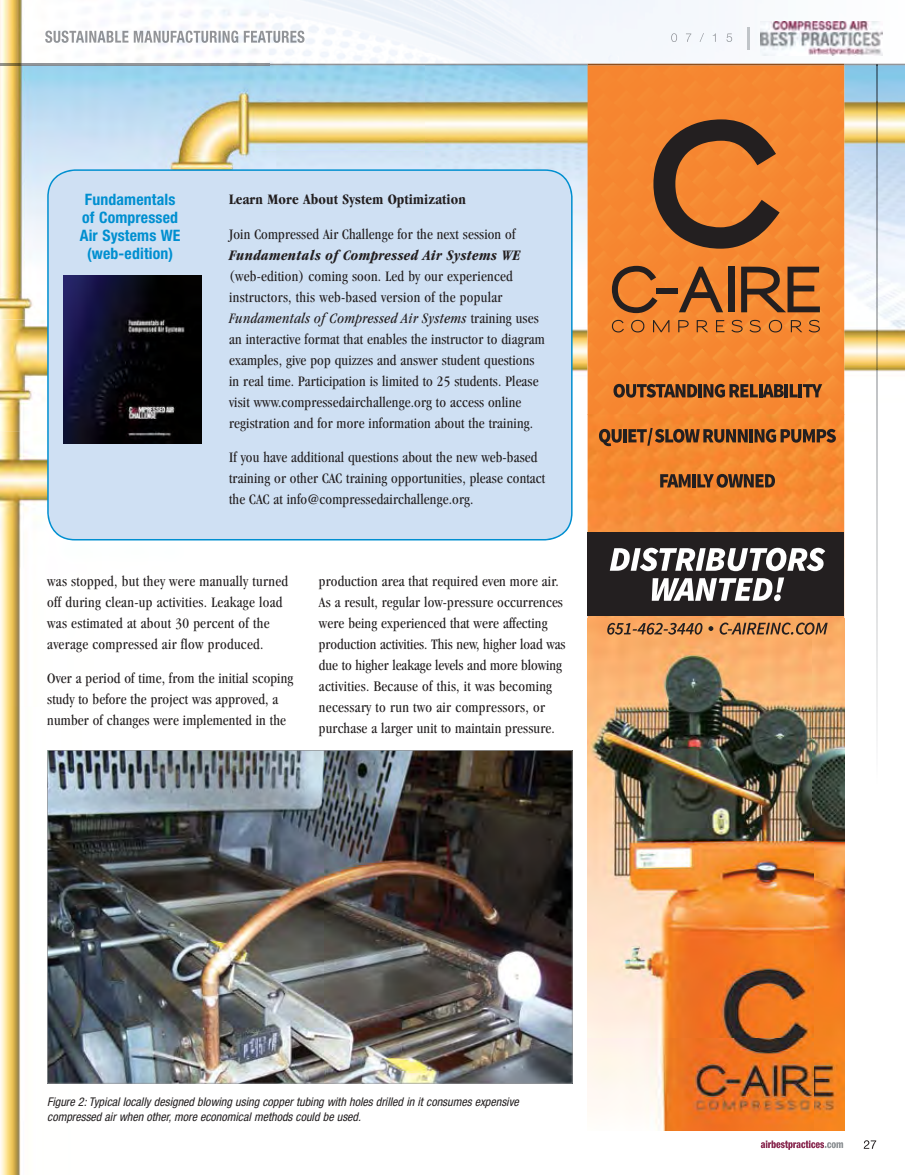
<style>
.page{position:relative;width:905px;height:1175px;background:#fff}
.page>*{position:absolute;margin:0;border:0;box-sizing:border-box;transform-origin:0 0}
.t1{font:700 condensed 15.75px/18px "Helvetica Neue";letter-spacing:.01em;color:#008fd0;text-align:center}
.t2{font:condensed 15px/21px "Garamond";letter-spacing:.01em;color:#231f20}
.t3{font:italic 700 condensed 15px "Garamond";letter-spacing:.02em;color:#231f20}
.t4{font:700 condensed 15px "Garamond";letter-spacing:.01em;color:#231f20}
.t5{font:italic condensed 12px/15px "Helvetica Neue";color:#231f20}
.s1{font-style:italic}
</style>
<div class="page">
<img style="left:0;top:431px;width:878px;height:743px">
<img style="left:0;top:0;width:904px;height:64px">
<img style="left:0;top:319px;width:587px;height:112px">
<img style="left:844px;top:319px;width:60px;height:112px">
<img style="left:0;top:66px;width:587px;height:253px">
<img style="left:844px;top:66px;width:60px;height:253px">
<div style="left:47px;top:169px;width:525px;height:371px;background:#cfe0f3"></div>
<img style="left:64px;top:276px;width:137px;height:167px">
<img style="left:587px;top:66px;width:257px;height:552px">
<svg style="left:653px;top:119px;width:126px;height:130px"></svg>
<svg style="left:612px;top:266px;width:45px;height:47px"></svg>
<div style="left:657px;top:288px;width:21px;height:5px;background:#231f20"></div>
<svg style="left:678px;top:267px;width:45px;height:45px"></svg>
<div style="left:728px;top:267px;width:6px;height:45px;background:#231f20"></div>
<svg style="left:741px;top:267px;width:78px;height:45px"></svg>
<svg style="left:612px;top:320px;width:12px;height:12px"></svg>
<svg style="left:631px;top:320px;width:13px;height:12px"></svg>
<svg style="left:653px;top:320px;width:16px;height:12px"></svg>
<svg style="left:678px;top:320px;width:10px;height:12px"></svg>
<svg style="left:696px;top:320px;width:12px;height:12px"></svg>
<svg style="left:716px;top:320px;width:8px;height:12px"></svg>
<svg style="left:731px;top:320px;width:11px;height:12px"></svg>
<svg style="left:749px;top:320px;width:11px;height:12px"></svg>
<svg style="left:768px;top:320px;width:14px;height:12px"></svg>
<svg style="left:790px;top:320px;width:12px;height:12px"></svg>
<svg style="left:808px;top:320px;width:11px;height:12px"></svg>
<svg style="left:613px;top:384px;width:170px;height:13px"></svg>
<hr style="left:784px;top:384px;width:4px;height:13px;background:#231f20">
<svg style="left:789px;top:384px;width:33px;height:13px"></svg>
<svg style="left:599px;top:428px;width:236px;height:18px"></svg>
<svg style="left:660px;top:474px;width:115px;height:13px"></svg>
<img style="left:587px;top:618px;width:257px;height:512px">
<div style="left:587px;top:532px;width:257px;height:84px;background:#231f20"></div>
<svg style="left:609px;top:548px;width:216px;height:23px"></svg>
<svg style="left:651px;top:577px;width:133px;height:24px"></svg>
<svg style="left:607px;top:623px;width:95px;height:11px"></svg>
<svg style="left:719px;top:622px;width:108px;height:12px"></svg>
<svg style="left:708px;top:626px;width:5px;height:5px"></svg>
<img style="left:47px;top:750px;width:525px;height:333px">
<img style="left:876px;top:66px;width:1px;height:717px">
<img style="left:0;top:64px;width:904px;height:2px">
<img style="left:269px;top:65px;width:635px;height:1px">
<img style="left:587px;top:64px;width:257px;height:1px">
<img style="left:760px;top:21px;width:122px;height:35px">
<img style="left:671px;top:33px;width:61px;height:9px">
<img style="left:747px;top:28px;width:2px;height:22px">
<svg style="left:863px;top:1140px;width:13px;height:8px"></svg>
<img style="left:760px;top:1140px;width:64px;height:9px">
<img style="left:824px;top:1142px;width:19px;height:6px">
<img style="left:45px;top:31px;width:224px;height:12px">
<img style="left:269px;top:31px;width:35px;height:12px">
<p class="t1" style="left:80px;top:190px;width:102px">Fundamentals of Compressed<br>Air Systems WE (web-edition)</p>
<p class="t4" style="left:229px;top:191px;width:238px">Learn More About System Optimization</p>
<p class="t2" style="left:229px;top:223px;width:288px">Join Compressed Air Challenge for the next session of</p>
<p class="t3" style="left:229px;top:246px;width:292px">Fundamentals of Compressed Air Systems WE</p>
<p class="t2" style="left:229px;top:265px;width:317px">(web-edition) coming soon. Led by our experienced instructors, this web-based version of the popular <span class="s1">Fundamentals of Compressed Air Systems</span> training uses an interactive format that enables the instructor to diagram examples, give pop quizzes and answer student questions in real time. Participation is limited to 25 students. Please visit www.compressedairchallenge.org to access online registration and for more information about the training.</p>
<p class="t2" style="left:229px;top:447px;width:317px">If you have additional questions about the new web-based training or other CAC training opportunities, please contact the CAC at info@compressedairchallenge.org.</p>
<p class="t2" style="left:47px;top:570px;width:242px">was stopped, but they were manually turned off during clean-up activities. Leakage load was estimated at about 30 percent of the average compressed air flow produced.</p>
<p class="t2" style="left:47px;top:668px;width:248px">Over a period of time, from the initial scoping study to before the project was approved, a number of changes were implemented in the</p>
<p class="t2" style="left:319px;top:570px;width:248px">production area that required even more air.<br>As a result, regular low-pressure occurrences were being experienced that were affecting production activities. This new, higher load was due to higher leakage levels and more blowing activities. Because of this, it was becoming necessary to run two air compressors, or purchase a larger unit to maintain pressure.</p>
<p class="t5" style="left:47px;top:1094px;width:473px">Figure 2: Typical locally designed blowing using copper tubing with holes drilled in it consumes expensive compressed air when other, more economical methods could be used.</p>
</div>
